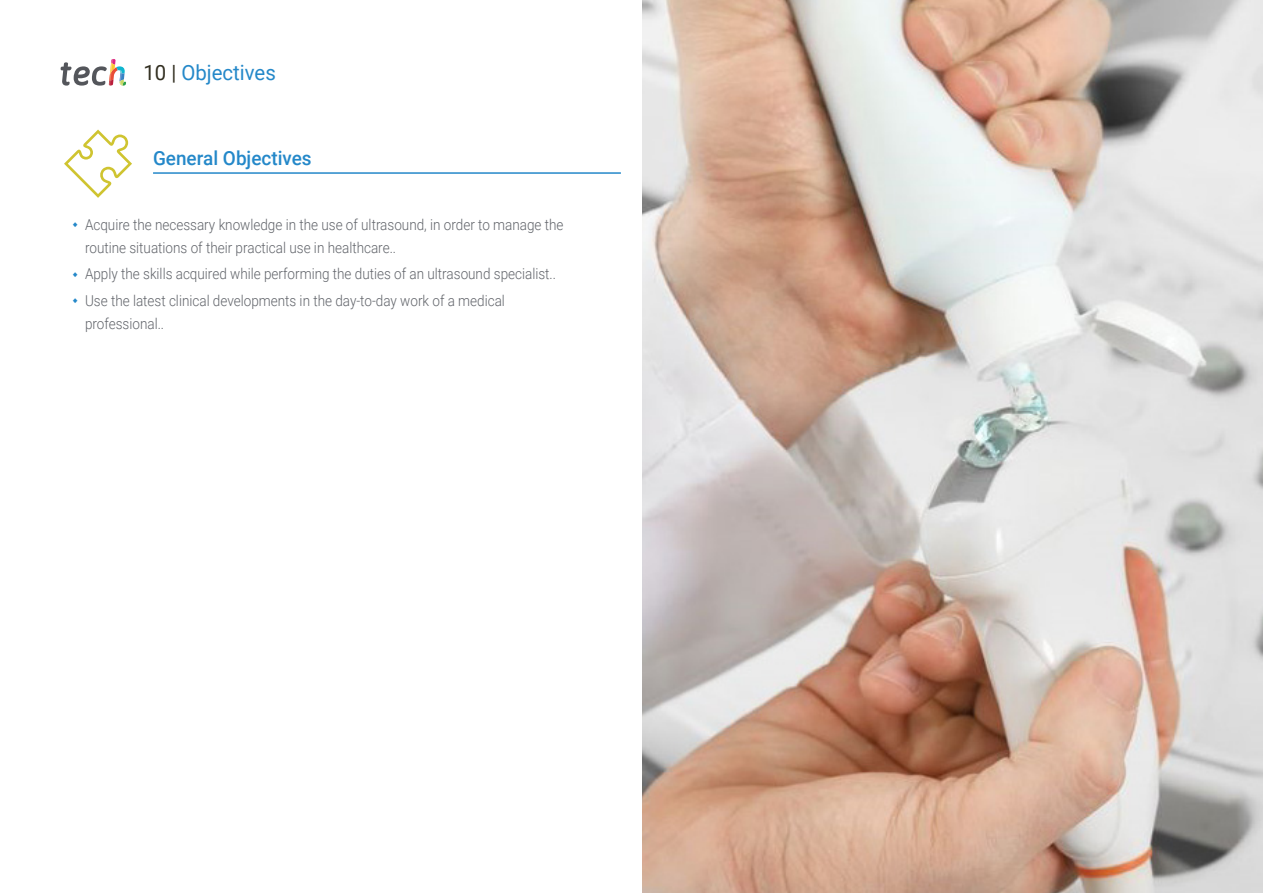
<style>
.page{position:relative;width:1263px;height:893px;background:#fff}
.page>*{position:absolute;margin:0;border:0;box-sizing:border-box;transform-origin:0 0}
.t1{font:21px "Roboto";color:#2488c9}
.t2{font:500 19.5px "Roboto";color:#2488c9}
.t3{font:300 15px/22.5px "Roboto";color:#61646a;scale:.9 1}
.s1{color:#312e20}
</style>
<div class="page">
<hr style="left:153px;top:173px;width:468px;height:1px;background:#2488c9">
<svg style="left:64px;top:130px;width:68px;height:68px"></svg>
<img style="left:642px;top:0;width:621px;height:893px">
<svg style="left:61px;top:59px;width:65px;height:27px"></svg>
<h1 class="t1" style="left:144px;top:57px;width:134px"><span class="s1">10 |</span> Objectives</h1>
<h2 class="t2" style="left:153px;top:144px;width:160px">General Objectives</h2>
<p class="t3" style="left:85px;top:213px;width:533px">Acquire the necessary knowledge in the use of ultrasound, in order to manage the routine situations of their practical use in healthcare..</p>
<p class="t3" style="left:85px;top:260px;width:525px;line-height:26.7px">Apply the skills acquired while performing the duties of an ultrasound specialist..<br>Use the latest clinical developments in the day-to-day work of a medical</p>
<p class="t3" style="left:85px;top:311px;width:89px">professional..</p>
</div>
